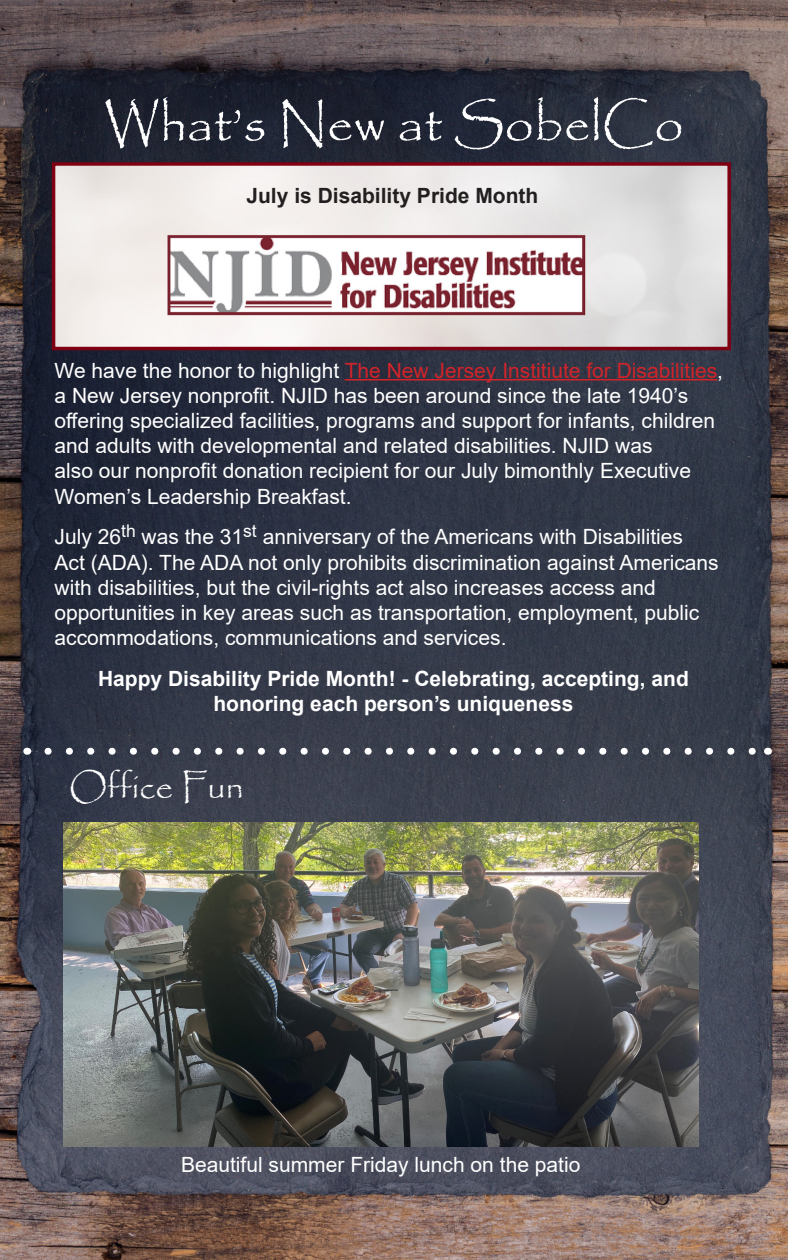
<style>
.page{position:relative;width:788px;height:1260px;background:#fff}
.page>*{position:absolute;margin:0;border:0;box-sizing:border-box;transform-origin:0 0}
.t1{font:52.5px "Papyrus";color:#fff}
.t2{font:35px "Papyrus";color:#fff}
.t3{font:21px/25.2px "Arial";color:#fff}
.t4{font:700 21px/25.2px "Arial";color:#fff;text-align:center}
.t5{font:700 21px "Arial";color:#231f20}
.s1{color:#d1232a}
</style>
<div class="page">
<img style="left:0;top:0;width:788px;height:1260px">
<svg style="left:48px;top:748px;width:708px;height:7px"></svg>
<img style="left:63px;top:823px;width:635px;height:323px">
<img style="left:57px;top:167px;width:668px;height:178px">
<div style="left:52px;top:162px;width:678px;height:188px;border:4px solid #7f0013"></div>
<hr style="left:344px;top:379px;width:373px;height:2px;background:#d1232a">
<p class="t1" style="left:104px;top:92px;width:581px">What’s New at SobelCo</p>
<p class="t5" style="left:246px;top:181px;width:293px">July is Disability Pride Month</p>
<p class="t3" style="left:55px;top:357px;width:670px">We have the honor to highlight <span class="s1">The New Jersey Institiute for Disabilities</span>, a New Jersey nonprofit. NJID has been around since the late 1940’s offering specialized facilities, programs and support for infants, children and adults with developmental and related disabilities. NJID was<br>also our nonprofit donation recipient for our July bimonthly Executive Women’s Leadership Breakfast.</p>
<p class="t3" style="left:55px;top:524px;width:665px">July 26<sup>th</sup> was the 31<sup>st</sup> anniversary of the Americans with Disabilities<br>Act (ADA). The ADA not only prohibits discrimination against Americans with disabilities, but the civil-rights act also increases access and opportunities in key areas such as transportation, employment, public accommodations, communications and services.</p>
<p class="t4" style="left:98px;top:666px;width:592px">Happy Disability Pride Month! - Celebrating, accepting, and honoring each person’s uniqueness</p>
<p class="t2" style="left:69px;top:765px;width:176px">Office Fun</p>
<p class="t3" style="left:181px;top:1152px;width:401px">Beautiful summer Friday lunch on the patio</p>
</div>
